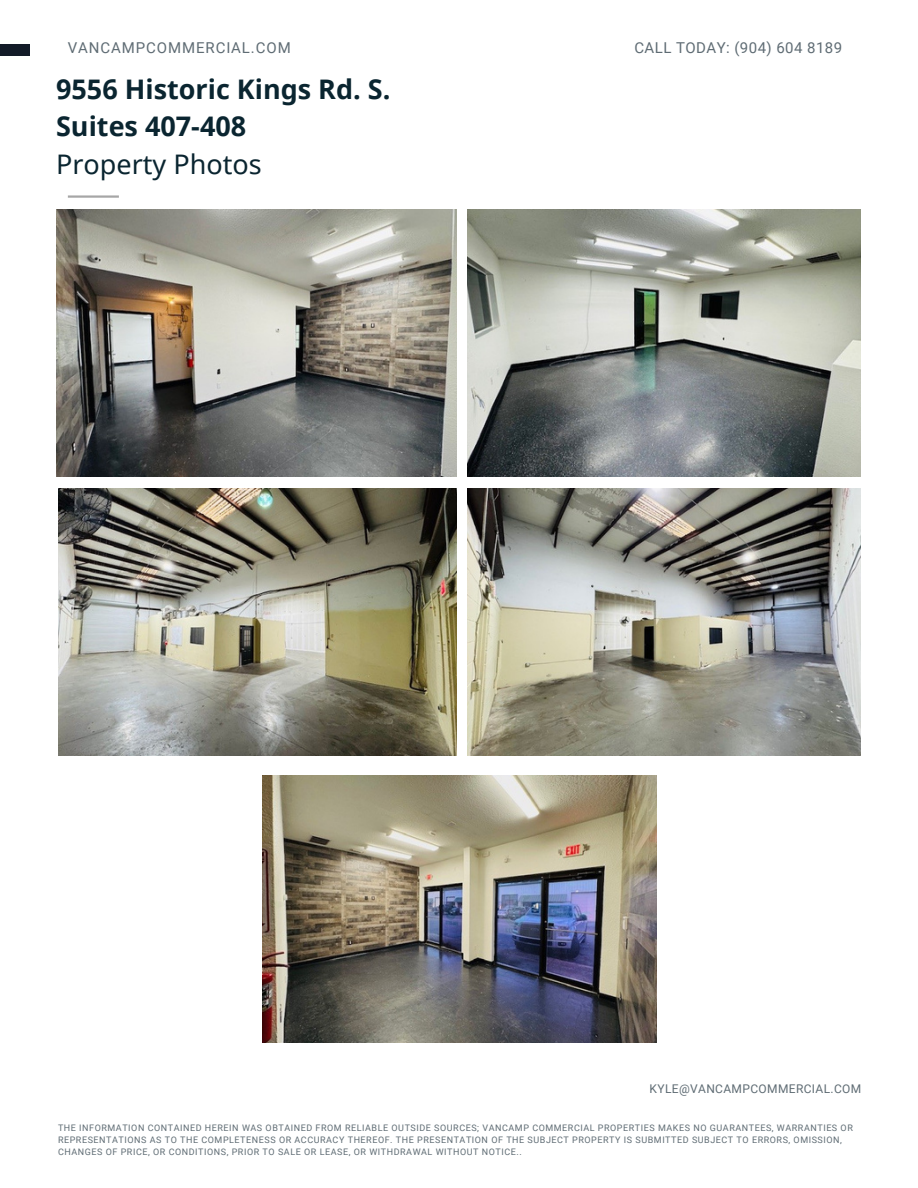
<style>
.page{position:relative;width:918px;height:1188px;background:#fff}
.page>*{position:absolute;margin:0;border:0;box-sizing:border-box;transform-origin:0 0}
.t1{font:700 27px/37.2px "Noto Sans";color:#0a2530}
.t2{font:15px "Roboto";letter-spacing:.03em;color:#5f6c74}
.t3{font:15px "Roboto";letter-spacing:.06em;color:#5f6c74}
.t4{font:12px "Roboto";letter-spacing:.03em;color:#5f6c74}
.t5{font:9px/12px "Roboto";letter-spacing:.06em;color:#5f6c74}
.s1{font-weight:400}
</style>
<div class="page">
<img style="left:467px;top:489px;width:394px;height:266px">
<img style="left:58px;top:489px;width:398px;height:266px">
<div style="left:0;top:44px;width:30px;height:12px;background:#131b28"></div>
<hr style="left:68px;top:195px;width:51px;height:3px;background:#a6a6a6">
<img style="left:56px;top:210px;width:401px;height:266px">
<img style="left:467px;top:210px;width:394px;height:266px">
<img style="left:263px;top:775px;width:393px;height:267px">
<h2 class="t3" style="left:68px;top:39px;width:224px">VANCAMPCOMMERCIAL.COM</h2>
<p class="t1" style="left:56px;top:70px;width:336px">9556 Historic Kings Rd. S.<br>Suites 407-408<br><span class="s1">Property Photos</span></p>
<h1 class="t2" style="left:634px;top:39px;width:209px">CALL TODAY: (904) 604 8189</h1>
<p class="t4" style="left:650px;top:1082px;width:213px">KYLE@VANCAMPCOMMERCIAL.COM</p>
<h2 class="t5" style="left:58px;top:1122px;width:796px">THE INFORMATION CONTAINED HEREIN WAS OBTAINED FROM RELIABLE OUTSIDE SOURCES; VANCAMP COMMERCIAL PROPERTIES MAKES NO GUARANTEES, WARRANTIES OR<br>REPRESENTATIONS AS TO THE COMPLETENESS OR ACCURACY THEREOF. THE PRESENTATION OF THE SUBJECT PROPERTY IS SUBMITTED SUBJECT TO ERRORS, OMISSION,<br>CHANGES OF PRICE, OR CONDITIONS, PRIOR TO SALE OR LEASE, OR WITHDRAWAL WITHOUT NOTICE..</h2>
</div>
